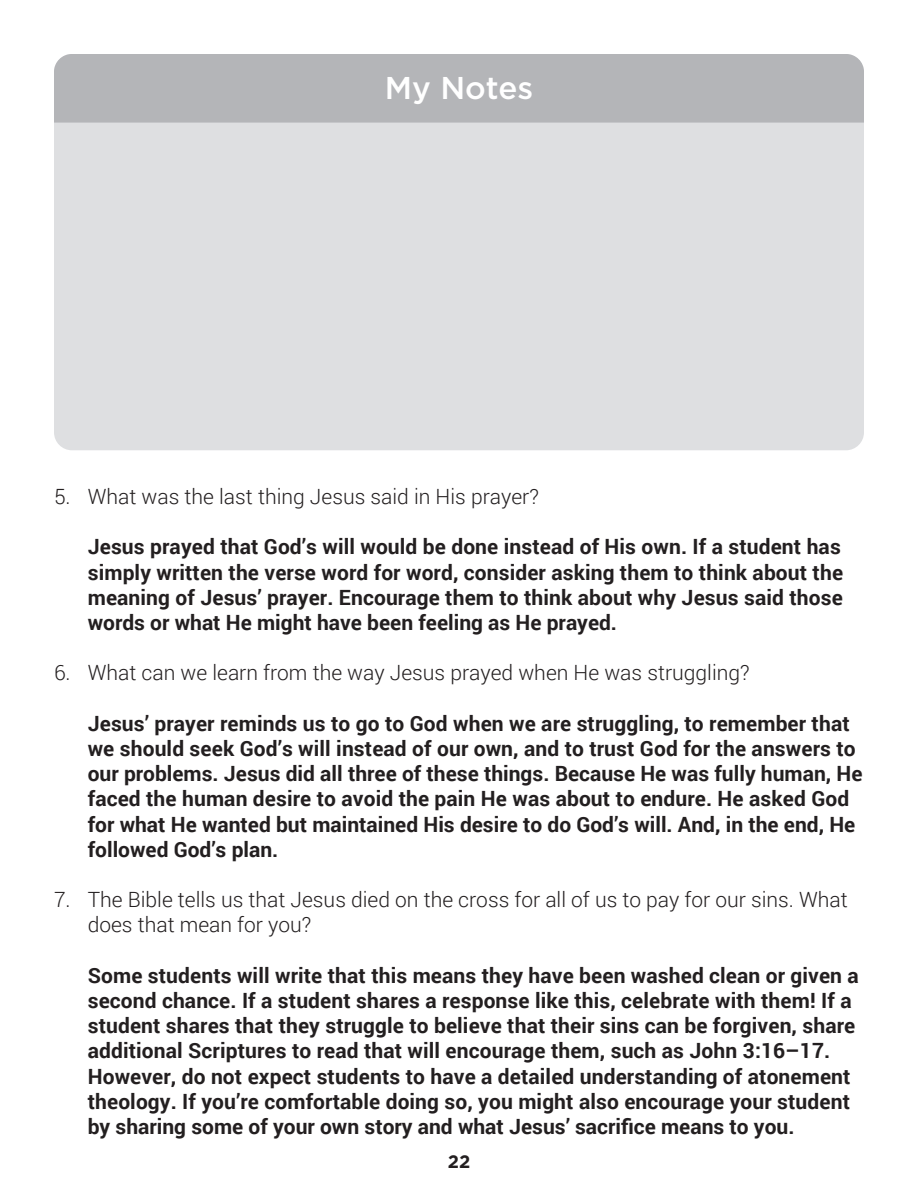
<style>
.page{position:relative;width:918px;height:1188px;background:#fff}
.page>*{position:absolute;margin:0;border:0;box-sizing:border-box;transform-origin:0 0}
.t1{font:500 31.5px "Gotham";color:#fff}
.t2{font:700 21px/25.2px "Roboto";letter-spacing:.005em;color:#231f20}
.t3{font:300 21px/25.2px "Roboto";color:#231f20}
.t4{font:700 18px "Gotham";color:#231f20}
</style>
<div class="page">
<div style="left:54px;top:54px;width:810px;height:396px;background:#dedfe1;border-radius:18px"></div>
<div style="left:54px;top:54px;width:810px;height:69px;background:#b4b5b8"></div>
<p class="t1" style="left:385px;top:68px;width:150px">My Notes</p>
<p class="t3" style="left:54px;top:483px;width:486px">5. What was the last thing Jesus said in His prayer?</p>
<p class="t2" style="left:88px;top:534px;width:757px;text-align:justify">Jesus prayed that God’s will would be done instead of His own. If a student has simply written the verse word for word, consider asking them to think about the meaning of Jesus’ prayer. Encourage them to think about why Jesus said those words or what He might have been feeling as He prayed.</p>
<p class="t3" style="left:54px;top:660px;width:697px">6. What can we learn from the way Jesus prayed when He was struggling?</p>
<p class="t2" style="left:88px;top:710px;width:776px">Jesus’ prayer reminds us to go to God when we are struggling, to remember that we should seek God’s will instead of our own, and to trust God for the answers to our problems. Jesus did all three of these things. Because He was fully human, He faced the human desire to avoid the pain He was about to endure. He asked God for what He wanted but maintained His desire to do God’s will. And, in the end, He followed God’s plan.</p>
<p class="t3" style="left:88px;top:886px;width:762px;text-indent:-34px">7. The Bible tells us that Jesus died on the cross for all of us to pay for our sins. What does that mean for you?</p>
<p class="t2" style="left:88px;top:962px;width:773px">Some students will write that this means they have been washed clean or given a second chance. If a student shares a response like this, celebrate with them! If a student shares that they struggle to believe that their sins can be forgiven, share additional Scriptures to read that will encourage them, such as John 3:16–17.<br>However, do not expect students to have a detailed understanding of atonement theology. If you’re comfortable doing so, you might also encourage your student by sharing some of your own story and what Jesus’ sacrifice means to you.</p>
<p class="t4" style="left:448px;top:1149px;width:24px">22</p>
</div>
